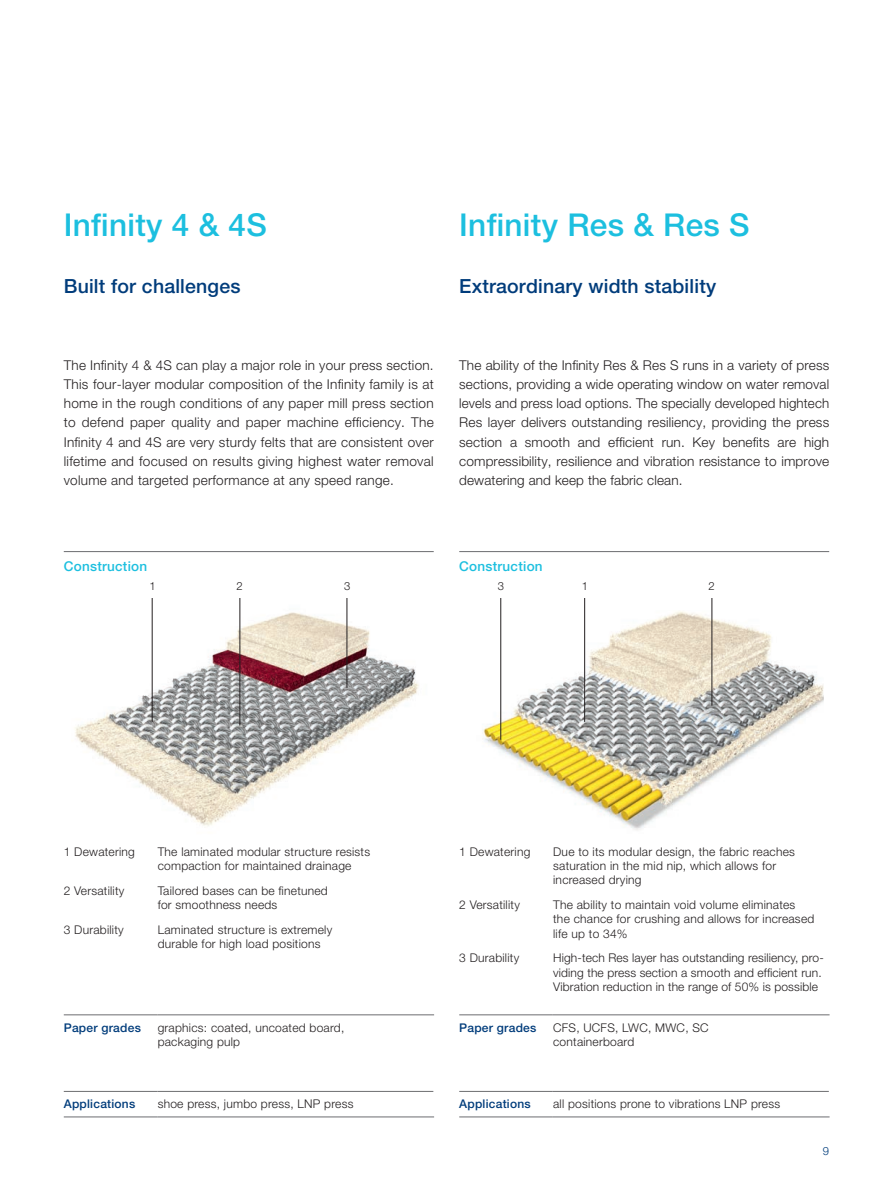
<style>
.page{position:relative;width:893px;height:1191px;background:#fff}
.page>*{position:absolute;margin:0;border:0;box-sizing:border-box;transform-origin:0 0}
.t1{font:500 31.5px "Helvetica Neue LT Pro";letter-spacing:.01em;color:#1cbfdf}
.t2{font:500 19.5px "Helvetica Neue LT Pro";letter-spacing:.01em;color:#013c7b}
.t3{font:300 13.5px/19.2px "Helvetica Neue LT Pro";letter-spacing:.015em;color:#231f20;text-align:justify}
.t4{font:500 13.5px "Helvetica Neue LT Pro";letter-spacing:.02em;color:#1cbfdf}
.t5{font:300 12px/14.4px "Helvetica Neue LT Pro";letter-spacing:.02em;color:#231f20}
.t6{font:500 12px "Helvetica Neue LT Pro";letter-spacing:.02em;color:#013c7b}
.t7{font:300 11.25px "Helvetica Neue LT Pro";color:#231f20}
.t8{font:300 11.25px "Helvetica Neue LT Pro";color:#013c7b}
</style>
<div class="page">
<img style="left:75px;top:603px;width:344px;height:223px">
<hr style="left:64px;top:551px;width:370px;height:1px;background:#6c6d70">
<hr style="left:239px;top:598px;width:1px;height:127px;background:#231f20">
<hr style="left:152px;top:598px;width:1px;height:124px;background:#231f20">
<hr style="left:347px;top:598px;width:1px;height:90px;background:#231f20">
<hr style="left:64px;top:1014px;width:93px;height:1px;background:#6c6d70">
<hr style="left:157px;top:1014px;width:277px;height:1px;background:#6c6d70">
<hr style="left:64px;top:1091px;width:93px;height:1px;background:#6c6d70">
<hr style="left:157px;top:1091px;width:276px;height:1px;background:#6c6d70">
<hr style="left:64px;top:1116px;width:93px;height:1px;background:#6c6d70">
<hr style="left:157px;top:1116px;width:277px;height:1px;background:#6c6d70">
<hr style="left:459px;top:551px;width:370px;height:1px;background:#6c6d70">
<img style="left:482px;top:610px;width:342px;height:220px">
<hr style="left:500px;top:598px;width:1px;height:141px;background:#231f20">
<hr style="left:584px;top:598px;width:1px;height:124px;background:#231f20">
<hr style="left:711px;top:598px;width:1px;height:107px;background:#231f20">
<hr style="left:459px;top:1014px;width:94px;height:1px;background:#6c6d70">
<hr style="left:553px;top:1014px;width:277px;height:1px;background:#6c6d70">
<hr style="left:459px;top:1091px;width:94px;height:1px;background:#6c6d70">
<hr style="left:553px;top:1091px;width:276px;height:1px;background:#6c6d70">
<hr style="left:459px;top:1116px;width:94px;height:1px;background:#6c6d70">
<hr style="left:553px;top:1116px;width:277px;height:1px;background:#6c6d70">
<h1 class="t1" style="left:64px;top:206px;width:205px">Infinity 4 &amp; 4S</h1>
<h2 class="t2" style="left:64px;top:275px;width:178px">Built for challenges</h2>
<p class="t3" style="left:64px;top:355px;width:371px">The Infinity 4 &amp; 4S can play a major role in your press section.<br>This four-layer modular composition of the Infinity family is at home in the rough conditions of any paper mill press section to defend paper quality and paper machine efficiency. The Infinity 4 and 4S are very sturdy felts that are consistent over lifetime and focused on results giving highest water removal volume and targeted performance at any speed range.</p>
<h1 class="t1" style="left:459px;top:206px;width:292px">Infinity Res &amp; Res S</h1>
<h2 class="t2" style="left:459px;top:275px;width:258px">Extraordinary width stability</h2>
<p class="t3" style="left:459px;top:355px;width:371px">The ability of the Infinity Res &amp; Res S runs in a variety of press sections, providing a wide operating window on water removal levels and press load options. The specially developed hightech Res layer delivers outstanding resiliency, providing the press section a smooth and efficient run. Key benefits are high compressibility, resilience and vibration resistance to improve dewatering and keep the fabric clean.</p>
<p class="t4" style="left:64px;top:558px;width:85px">Construction</p>
<p class="t7" style="left:149px;top:579px;width:8px">1</p>
<p class="t7" style="left:236px;top:579px;width:8px">2</p>
<p class="t7" style="left:344px;top:579px;width:8px">3</p>
<p class="t4" style="left:459px;top:558px;width:85px">Construction</p>
<p class="t7" style="left:498px;top:579px;width:8px">3</p>
<p class="t7" style="left:582px;top:579px;width:8px">1</p>
<p class="t7" style="left:708px;top:579px;width:8px">2</p>
<p class="t5" style="left:64px;top:844px;width:73px">1 Dewatering</p>
<p class="t5" style="left:158px;top:844px;width:214px">The laminated modular structure resists compaction for maintained drainage</p>
<p class="t5" style="left:64px;top:882px;width:62px">2 Versatility</p>
<p class="t5" style="left:158px;top:882px;width:172px">Tailored bases can be finetuned for smoothness needs</p>
<p class="t5" style="left:64px;top:921px;width:61px">3 Durability</p>
<p class="t5" style="left:158px;top:921px;width:176px">Laminated structure is extremely durable for high load positions</p>
<p class="t5" style="left:459px;top:844px;width:73px">1 Dewatering</p>
<p class="t5" style="left:553px;top:844px;width:243px">Due to its modular design, the fabric reaches saturation in the mid nip, which allows for increased drying</p>
<p class="t5" style="left:459px;top:897px;width:62px">2 Versatility</p>
<p class="t5" style="left:553px;top:897px;width:263px">The ability to maintain void volume eliminates the chance for crushing and allows for increased life up to 34%</p>
<p class="t5" style="left:459px;top:950px;width:61px">3 Durability</p>
<p class="t5" style="left:553px;top:950px;width:272px">High-tech Res layer has outstanding resiliency, pro&shy;viding the press section a smooth and efficient run.<br>Vibration reduction in the range of 50% is possible</p>
<p class="t6" style="left:64px;top:1020px;width:79px">Paper grades</p>
<p class="t5" style="left:158px;top:1020px;width:188px">graphics: coated, uncoated board, packaging pulp</p>
<p class="t6" style="left:459px;top:1020px;width:79px">Paper grades</p>
<p class="t5" style="left:553px;top:1020px;width:157px">CFS, UCFS, LWC, MWC, SC containerboard</p>
<p class="t6" style="left:64px;top:1097px;width:73px">Applications</p>
<p class="t5" style="left:158px;top:1096px;width:197px">shoe press, jumbo press, LNP press</p>
<p class="t6" style="left:459px;top:1097px;width:73px">Applications</p>
<p class="t5" style="left:553px;top:1096px;width:229px">all positions prone to vibrations LNP press</p>
<p class="t8" style="left:823px;top:1144px;width:8px">9</p>
</div>
